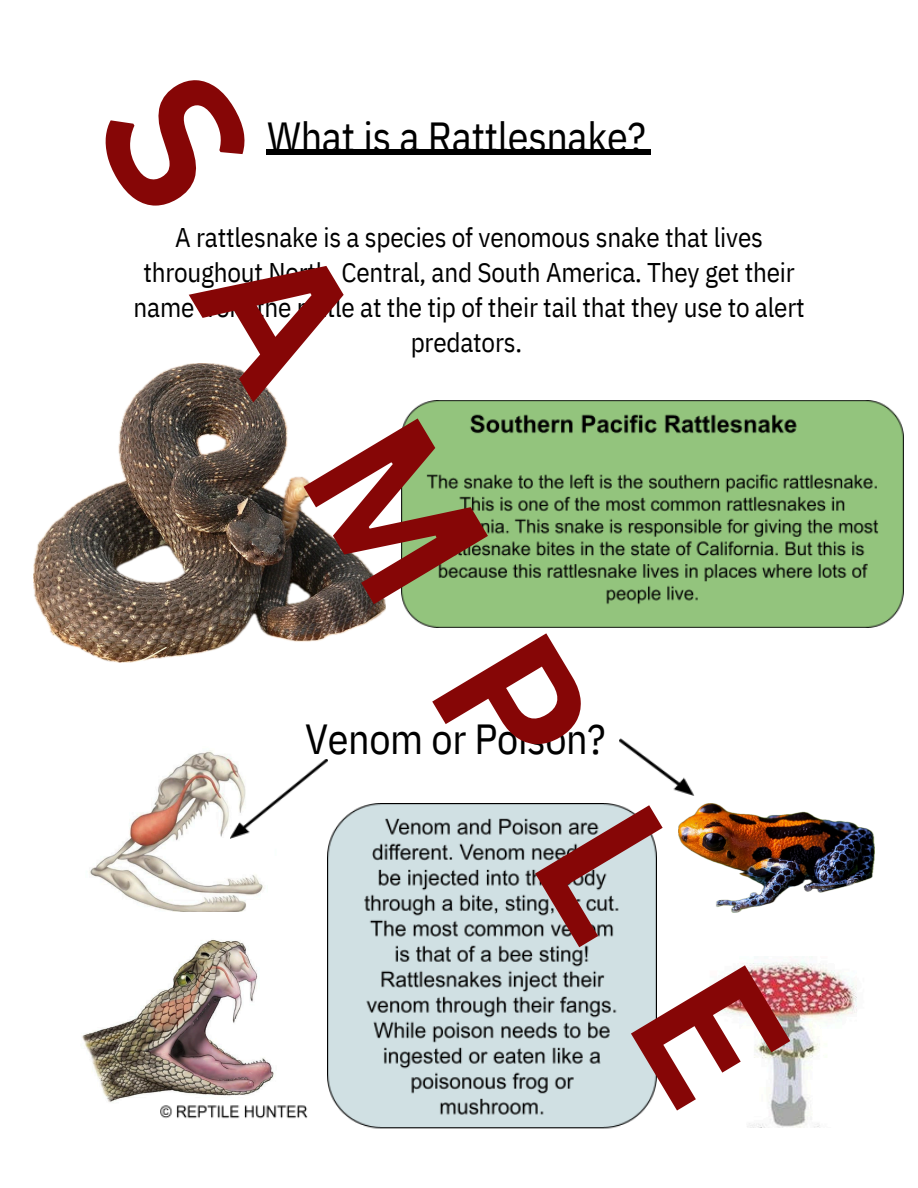
<style>
.page{position:relative;width:918px;height:1188px;background:#fff}
.page>*{position:absolute;margin:0;border:0;box-sizing:border-box;transform-origin:0 0}
.t1{font:700 186.15px "Canva Sans";color:#860606}
.t2{font:42px "IBM Plex Sans Cond";letter-spacing:-.01em;color:#000}
.t3{font:27px/34.8px "IBM Plex Sans Cond";letter-spacing:-.01em;color:#000;text-align:center}
</style>
<div class="page">
<img style="left:34px;top:363px;width:352px;height:299px">
<img style="left:402px;top:400px;width:501px;height:227px">
<img style="left:89px;top:750px;width:175px;height:162px">
<img style="left:620px;top:738px;width:74px;height:57px">
<img style="left:678px;top:804px;width:196px;height:109px">
<img style="left:82px;top:940px;width:192px;height:162px">
<img style="left:710px;top:960px;width:147px;height:168px">
<img style="left:151px;top:1091px;width:157px;height:28px">
<hr style="left:267px;top:150px;width:384px;height:4px;background:#000">
<img style="left:231px;top:759px;width:96px;height:79px">
<img style="left:327px;top:804px;width:330px;height:325px">
<p class="t1" style="left:258px;top:25px;width:1154px;rotate:59deg">SAMPLE</p>
<p class="t2" style="left:267px;top:109px;width:380px">What is a Rattlesnake?</p>
<p class="t3" style="left:134px;top:220px;width:673px">A rattlesnake is a species of venomous snake that lives throughout North, Central, and South America. They get their name from the rattle at the tip of their tail that they use to alert predators.</p>
<p class="t2" style="left:305px;top:711px;width:302px">Venom or Poison?</p>
</div>
